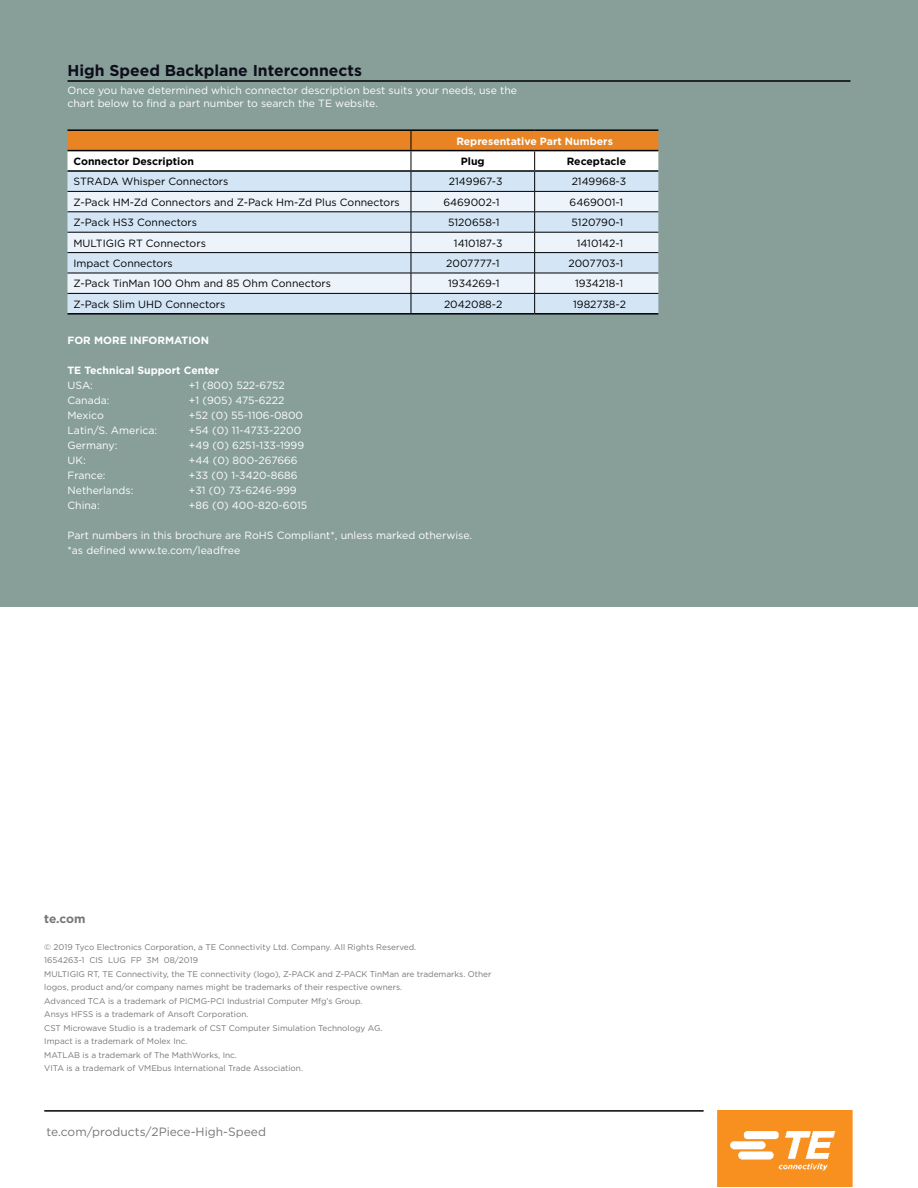
<style>
.page{position:relative;width:918px;height:1188px;background:#fff}
.page>*{position:absolute;margin:0;border:0;box-sizing:border-box;transform-origin:0 0}
.t1{font:700 15.75px "Gotham";color:#0d0e1b}
.t2{font:12px "Gotham";color:#747678}
.t3{font:700 12px "Gotham";color:#747678}
.t4{font:10.5px/15px "Gotham";color:#fff}
.t5{font:10.5px "Gotham";color:#000}
.t6{font:700 10.5px "Gotham";color:#fff}
.t7{font:700 10.5px "Gotham";color:#000}
.t8{font:8.25px/13.5px "Gotham";color:#747678}
</style>
<div class="page">
<div style="left:1px;top:0;width:917px;height:606px;background:#889f99"></div>
<hr style="left:68px;top:80px;width:783px;height:2px;background:#000">
<hr style="left:44px;top:1110px;width:660px;height:2px;background:#000">
<hr style="left:68px;top:129px;width:343px;height:2px;background:#000">
<hr style="left:411px;top:129px;width:124px;height:2px;background:#000">
<hr style="left:535px;top:129px;width:123px;height:2px;background:#000">
<svg style="left:68px;top:130px;width:590px;height:183px"></svg>
<hr style="left:68px;top:313px;width:343px;height:2px;background:#000">
<hr style="left:411px;top:313px;width:124px;height:2px;background:#000">
<hr style="left:535px;top:313px;width:123px;height:2px;background:#000">
<img style="left:717px;top:1110px;width:135px;height:77px">
<h1 class="t1" style="left:68px;top:63px;width:296px">High Speed Backplane Interconnects</h1>
<p class="t4" style="left:68px;top:84px;width:451px;line-height:13.5px">Once you have determined which connector description best suits your needs, use the chart below to find a part number to search the TE website.</p>
<p class="t6" style="left:456px;top:136px;width:158px">Representative Part Numbers</p>
<p class="t7" style="left:73px;top:157px;width:122px">Connector Description</p>
<p class="t7" style="left:461px;top:157px;width:25px">Plug</p>
<p class="t7" style="left:567px;top:157px;width:61px">Receptacle</p>
<p class="t5" style="left:73px;top:177px;width:156px">STRADA Whisper Connectors</p>
<p class="t5" style="left:449px;top:177px;width:55px">2149967-3</p>
<p class="t5" style="left:572px;top:177px;width:56px">2149968-3</p>
<p class="t5" style="left:73px;top:197px;width:328px">Z-Pack HM-Zd Connectors and Z-Pack Hm-Zd Plus Connectors</p>
<p class="t5" style="left:443px;top:197px;width:58px">6469002-1</p>
<p class="t5" style="left:570px;top:197px;width:55px">6469001-1</p>
<p class="t5" style="left:73px;top:218px;width:125px">Z-Pack HS3 Connectors</p>
<p class="t5" style="left:448px;top:218px;width:53px">5120658-1</p>
<p class="t5" style="left:572px;top:218px;width:53px">5120790-1</p>
<p class="t5" style="left:73px;top:238px;width:134px">MULTIGIG RT Connectors</p>
<p class="t5" style="left:454px;top:238px;width:50px">1410187-3</p>
<p class="t5" style="left:577px;top:238px;width:48px">1410142-1</p>
<p class="t5" style="left:73px;top:259px;width:101px">Impact Connectors</p>
<p class="t5" style="left:446px;top:259px;width:55px">2007777-1</p>
<p class="t5" style="left:568px;top:259px;width:56px">2007703-1</p>
<p class="t5" style="left:73px;top:279px;width:259px">Z-Pack TinMan 100 Ohm and 85 Ohm Connectors</p>
<p class="t5" style="left:448px;top:279px;width:53px">1934269-1</p>
<p class="t5" style="left:575px;top:279px;width:50px">1934218-1</p>
<p class="t5" style="left:73px;top:299px;width:153px">Z-Pack Slim UHD Connectors</p>
<p class="t5" style="left:444px;top:299px;width:60px">2042088-2</p>
<p class="t5" style="left:573px;top:299px;width:55px">1982738-2</p>
<p class="t6" style="left:68px;top:336px;width:143px">FOR MORE INFORMATION</p>
<p class="t6" style="left:68px;top:366px;width:153px">TE Technical Support Center</p>
<p class="t4" style="left:68px;top:378px;width:27px">USA:</p>
<p class="t4" style="left:189px;top:378px;width:97px">+1 (800) 522-6752</p>
<p class="t4" style="left:68px;top:393px;width:44px">Canada:</p>
<p class="t4" style="left:189px;top:393px;width:97px">+1 (905) 475-6222</p>
<p class="t4" style="left:68px;top:408px;width:38px">Mexico</p>
<p class="t4" style="left:189px;top:408px;width:116px">+52 (0) 55-1106-0800</p>
<p class="t4" style="left:68px;top:423px;width:91px">Latin/S. America:</p>
<p class="t4" style="left:189px;top:423px;width:114px">+54 (0) 11-4733-2200</p>
<p class="t4" style="left:68px;top:438px;width:51px">Germany:</p>
<p class="t4" style="left:189px;top:438px;width:117px">+49 (0) 6251-133-1999</p>
<p class="t4" style="left:68px;top:453px;width:20px">UK:</p>
<p class="t4" style="left:189px;top:453px;width:110px">+44 (0) 800-267666</p>
<p class="t4" style="left:68px;top:468px;width:40px">France:</p>
<p class="t4" style="left:189px;top:468px;width:110px">+33 (0) 1-3420-8686</p>
<p class="t4" style="left:68px;top:483px;width:67px">Netherlands:</p>
<p class="t4" style="left:189px;top:483px;width:109px">+31 (0) 73-6246-999</p>
<p class="t4" style="left:68px;top:498px;width:34px">China:</p>
<p class="t4" style="left:189px;top:498px;width:120px">+86 (0) 400-820-6015</p>
<p class="t4" style="left:68px;top:528px;width:406px">Part numbers in this brochure are RoHS Compliant*, unless marked otherwise. *as defined www.te.com/leadfree</p>
<h2 class="t3" style="left:44px;top:913px;width:43px">te.com</h2>
<p class="t8" style="left:44px;top:941px;width:449px">© 2019 Tyco Electronics Corporation, a TE Connectivity Ltd. Company. All Rights Reserved.<br>1654263-1 CIS LUG FP 3M 08/2019<br>MULTIGIG RT, TE Connectivity, the TE connectivity (logo), Z-PACK and Z-PACK TinMan are trademarks. Other logos, product and/or company names might be trademarks of their respective owners.<br>Advanced TCA is a trademark of PICMG-PCI Industrial Computer Mfg’s Group.<br>Ansys HFSS is a trademark of Ansoft Corporation.<br>CST Microwave Studio is a trademark of CST Computer Simulation Technology AG.<br>Impact is a trademark of Molex Inc.<br>MATLAB is a trademark of The MathWorks, Inc.<br>VITA is a trademark of VMEbus International Trade Association.</p>
<h2 class="t2" style="left:47px;top:1126px;width:221px">te.com/products/2Piece-High-Speed</h2>
</div>
